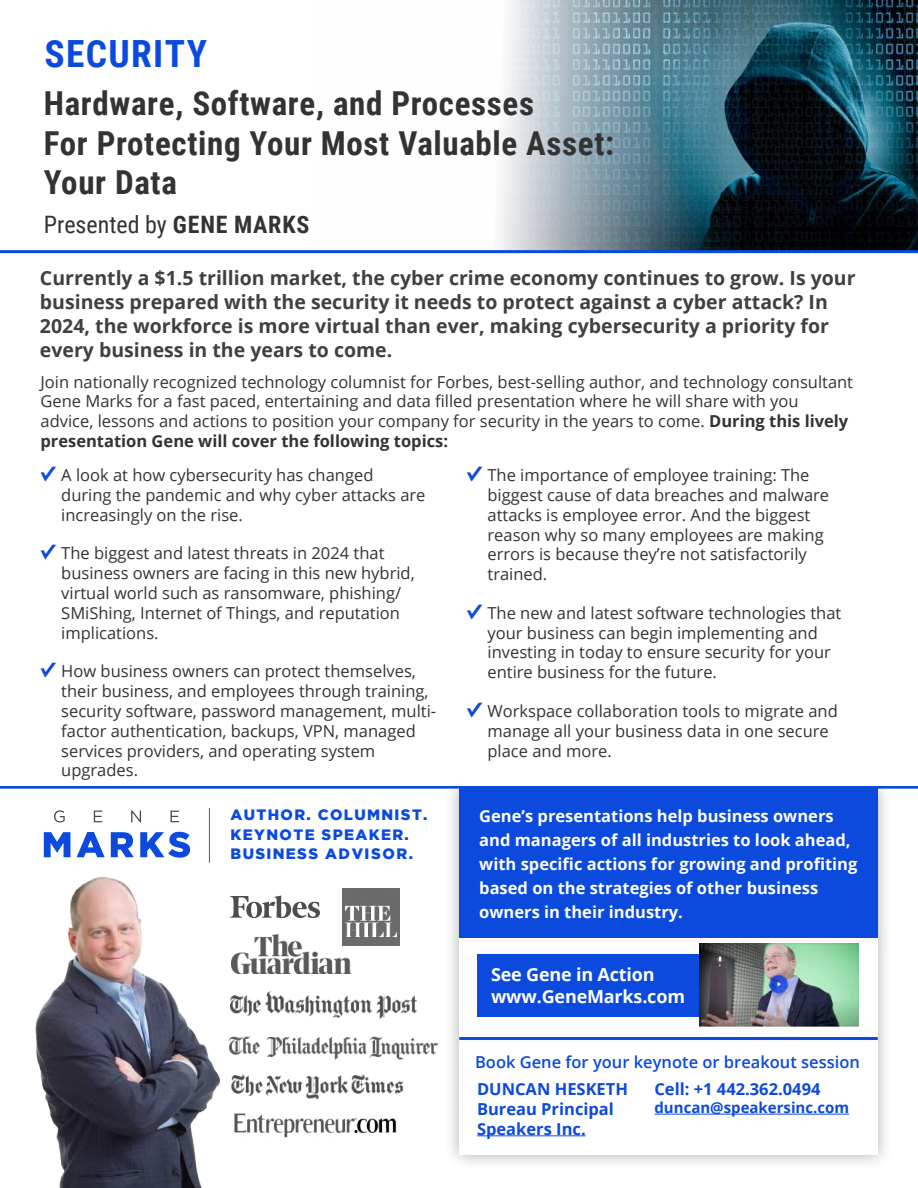
<style>
.page{position:relative;width:918px;height:1188px;background:#fff}
.page>*{position:absolute;margin:0;border:0;box-sizing:border-box;transform-origin:0 0}
.t1{font:700 37.5px "Roboto Condensed";letter-spacing:.035em;color:#0b4add}
.t2{font:700 33px/39.6px "Roboto Condensed";letter-spacing:.02em;color:#333}
.t3{font:24px "Roboto Condensed";color:#333}
.t4{font:700 19.5px/24px "Open Sans";color:#404041}
.t5{font:700 18px/21.6px "Open Sans";letter-spacing:-.01em;color:#fff}
.t6{font:16.5px/19.8px "Open Sans";color:#333}
.t7{font:700 16.5px/24px "Open Sans";color:#fff}
.t8{font:700 16.5px/19.8px "Open Sans";color:#0b4add}
.t9{font:600 16.5px "Open Sans";color:#0b4add}
.t10{font:900 15px/19.5px "Gotham";letter-spacing:.09em;color:#0b4add}
.t11{font:700 15px "Open Sans";color:#0b4add}
.s1{font-weight:700}
.s2{font-family:"Hypatia Sans Pro";font-weight:700;font-size:21px;color:#0b4add}
</style>
<div class="page">
<img style="left:500px;top:0;width:418px;height:250px">
<hr style="left:0;top:250px;width:918px;height:3px;background:#0b4add">
<div style="left:444px;top:773px;width:449px;height:397px;background:#221f1f;opacity:.35"></div>
<div style="left:459px;top:938px;width:419px;height:217px;background:#fff"></div>
<div style="left:478px;top:954px;width:231px;height:62px;background:#0b4add"></div>
<div style="left:459px;top:789px;width:419px;height:149px;background:#0b4add"></div>
<img style="left:699px;top:943px;width:160px;height:83px">
<hr style="left:459px;top:1037px;width:419px;height:3px;background:#0b4add">
<hr style="left:477px;top:1135px;width:109px;height:1px;background:#0b4add">
<hr style="left:654px;top:1114px;width:195px;height:1px;background:#0b4add">
<img style="left:35px;top:855px;width:196px;height:333px">
<img style="left:231px;top:991px;width:186px;height:28px">
<img style="left:234px;top:1113px;width:163px;height:25px">
<img style="left:226px;top:1069px;width:178px;height:31px">
<img style="left:342px;top:888px;width:57px;height:57px">
<img style="left:369px;top:1036px;width:70px;height:24px">
<img style="left:267px;top:1037px;width:99px;height:23px">
<img style="left:228px;top:1037px;width:32px;height:18px">
<img style="left:232px;top:935px;width:118px;height:39px">
<svg style="left:230px;top:896px;width:90px;height:22px"></svg>
<hr style="left:0;top:786px;width:918px;height:3px;background:#0b4add">
<hr style="left:209px;top:808px;width:1px;height:55px;background:#5c5c5c">
<svg style="left:54px;top:810px;width:125px;height:12px"></svg>
<svg style="left:44px;top:832px;width:146px;height:26px"></svg>
<div style="left:0;top:734px;width:918px;height:52px;background:#fff"></div>
<h1 class="t1" style="left:44px;top:39px;width:164px">SECURITY</h1>
<h2 class="t2" style="left:44px;top:86px;width:572px">Hardware, Software, and Processes<br>For Protecting Your Most Valuable Asset:<br>Your Data</h2>
<h3 class="t3" style="left:44px;top:215px;width:267px">Presented by <span class="s1">GENE MARKS</span></h3>
<p class="t4" style="left:40px;top:268px;width:817px">Currently a $1.5 trillion market, the cyber crime economy continues to grow. Is your business prepared with the security it needs to protect against a cyber attack? In 2024, the workforce is more virtual than ever, making cybersecurity a priority for every business in the years to come.</p>
<p class="t6" style="left:40px;top:373px;width:814px">Join nationally recognized technology columnist for Forbes, best-selling author, and technology consultant Gene Marks for a fast paced, entertaining and data filled presentation where he will share with you advice, lessons and actions to position your company for security in the years to come. <span class="s1">During this lively presentation Gene will cover the following topics:</span></p>
<p class="t6" style="left:61px;top:465px;width:366px;text-indent:-21px"><span class="s2">✓</span> A look at how cybersecurity has changed during the pandemic and why cyber attacks are increasingly on the rise.</p>
<p class="t6" style="left:61px;top:545px;width:355px;text-indent:-21px"><span class="s2">✓</span> The biggest and latest threats in 2024 that business owners are facing in this new hybrid, virtual world such as ransomware, phishing/ SMiShing, Internet of Things, and reputation implications.</p>
<p class="t6" style="left:61px;top:661px;width:376px;text-indent:-21px"><span class="s2">✓</span> How business owners can protect themselves, their business, and employees through training, security software, password management, multi&shy;factor authentication, backups, VPN, managed services providers, and operating system upgrades.</p>
<p class="t10" style="left:231px;top:806px;width:198px">AUTHOR. COLUMNIST.<br>KEYNOTE SPEAKER.<br>BUSINESS ADVISOR.</p>
<p class="t6" style="left:488px;top:467px;width:343px;text-indent:-21px"><span class="s2">✓</span> The importance of employee training: The biggest cause of data breaches and malware attacks is employee error. And the biggest reason why so many employees are making errors is because they’re not satisfactorily trained.</p>
<p class="t6" style="left:488px;top:603px;width:355px;text-indent:-21px"><span class="s2">✓</span> The new and latest software technologies that your business can begin implementing and investing in today to ensure security for your entire business for the future.</p>
<p class="t6" style="left:488px;top:703px;width:352px;text-indent:-21px"><span class="s2">✓</span> Workspace collaboration tools to migrate and manage all your business data in one secure place and more.</p>
<p class="t7" style="left:479px;top:805px;width:380px">Gene’s presentations help business owners and managers of all industries to look ahead, with specific actions for growing and profiting based on the strategies of other business owners in their industry.</p>
<p class="t5" style="left:491px;top:966px;width:195px">See Gene in Action www.GeneMarks.com</p>
<p class="t9" style="left:475px;top:1056px;width:386px">Book Gene for your keynote or breakout session</p>
<p class="t8" style="left:477px;top:1081px;width:153px">DUNCAN HESKETH<br>Bureau Principal<br>Speakers Inc.</p>
<p class="t8" style="left:654px;top:1081px;width:168px">Cell: +1 442.362.0494</p>
<p class="t11" style="left:654px;top:1102px;width:196px">duncan@speakersinc.com</p>
</div>
